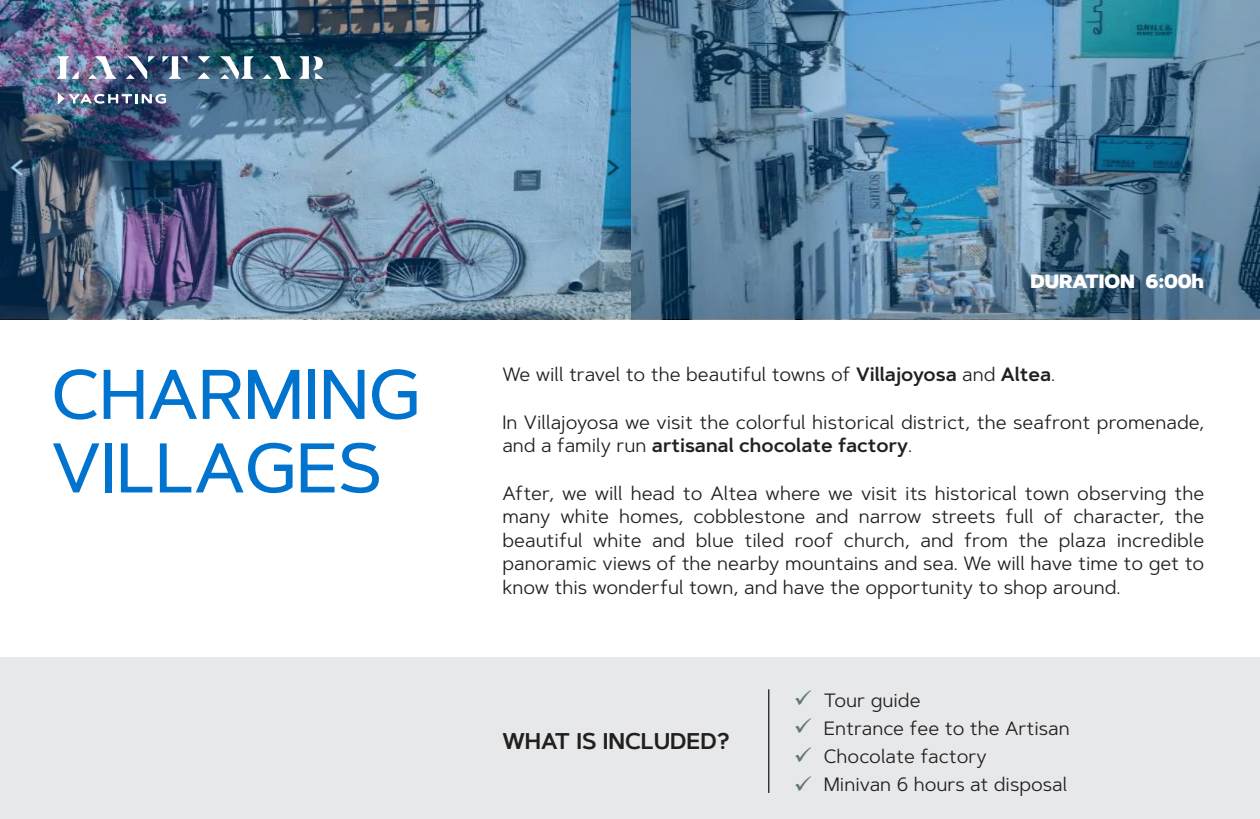
<style>
.page{position:relative;width:1260px;height:819px;background:#fff}
.page>*{position:absolute;margin:0;border:0;box-sizing:border-box;transform-origin:0 0}
.t1{font:500 70px/73.5px "Artegra Sans";color:#0073ce}
.t2{font:23.28px/28.7px "Wingdings";color:#617778;text-align:justify}
.t3{font:600 22.75px "Artegra Sans";color:#231f20}
.t4{font:19.25px/23.6px "Artegra Sans";color:#231f20}
.t5{font:900 19.25px "Artegra Sans";color:#fff}
.s1{font-weight:600}
</style>
<div class="page">
<div style="left:0;top:657px;width:1260px;height:162px;background:#e7e8e9"></div>
<img style="left:0;top:0;width:1260px;height:318px">
<hr style="left:768px;top:689px;width:1px;height:104px;background:#231f20">
<svg style="left:198px;top:72px;width:12px;height:7px"></svg>
<svg style="left:198px;top:56px;width:12px;height:7px"></svg>
<svg style="left:57px;top:56px;width:22px;height:23px"></svg>
<svg style="left:88px;top:56px;width:29px;height:23px"></svg>
<svg style="left:263px;top:56px;width:28px;height:23px"></svg>
<svg style="left:162px;top:56px;width:25px;height:23px"></svg>
<svg style="left:126px;top:56px;width:29px;height:23px"></svg>
<svg style="left:220px;top:56px;width:34px;height:23px"></svg>
<svg style="left:299px;top:56px;width:25px;height:23px"></svg>
<svg style="left:58px;top:92px;width:108px;height:13px"></svg>
<p class="t5" style="left:1030px;top:266px;width:175px">DURATION 6:00h</p>
<h1 class="t1" style="left:52px;top:357px;width:370px">CHARMING<br>VILLAGES</h1>
<p class="t4" style="left:502px;top:362px;width:554px">We will travel to the beautiful towns of <span class="s1">Villajoyosa</span> and <span class="s1">Altea</span>.</p>
<p class="t4" style="left:502px;top:409px;width:704px">In Villajoyosa we visit the colorful historical district, the seafront promenade, and a family run <span class="s1">artisanal chocolate factory</span>.</p>
<p class="t4" style="left:502px;top:480px;width:704px;text-align:justify">After, we will head to Altea where we visit its historical town observing the many white homes, cobblestone and narrow streets full of character, the beautiful white and blue tiled roof church, and from the plaza incredible panoramic views of the nearby mountains and sea. We will have time to get to know this wonderful town, and have the opportunity to shop around.</p>
<p class="t3" style="left:502px;top:724px;width:229px">WHAT IS INCLUDED?</p>
<p class="t2" style="left:794px;top:686px;width:20px">✓ ✓ ✓ ✓</p>
<p class="t4" style="left:824px;top:686px;width:248px;line-height:28px">Tour guide<br>Entrance fee to the Artisan<br>Chocolate factory<br>Minivan 6 hours at disposal</p>
</div>
